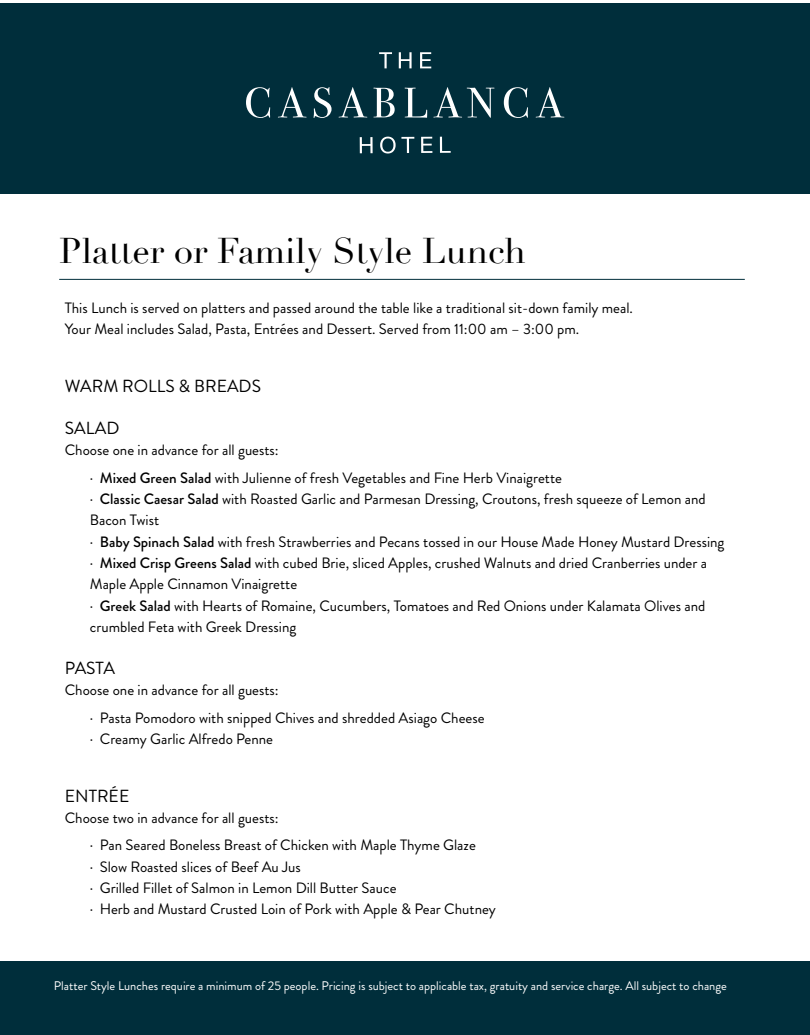
<style>
.page{position:relative;width:810px;height:1035px;background:#fff}
.page>*{position:absolute;margin:0;border:0;box-sizing:border-box;transform-origin:0 0}
.t1{font:35px "Didot";color:#000}
.t2{font:17.5px "Brandon Grotesque";color:#000}
.t3{font:15px/21.2px "Brandon Grotesque";color:#000}
.t4{font:12.5px "Brandon Grotesque";color:#fff}
.s1{font-weight:500}
</style>
<div class="page">
<hr style="left:59px;top:279px;width:686px;height:1px;background:#002e3b">
<div style="left:0;top:3px;width:810px;height:191px;background:#002e3b"></div>
<div style="left:0;top:961px;width:810px;height:74px;background:#002e3b"></div>
<svg style="left:246px;top:52px;width:318px;height:102px"></svg>
<h1 class="t1" style="left:59px;top:229px;width:468px">Platter or Family Style Lunch</h1>
<p class="t3" style="left:65px;top:297px;width:570px">This Lunch is served on platters and passed around the table like a traditional sit-down family meal.<br>Your Meal includes Salad, Pasta, Entrées and Dessert. Served from 11:00 am – 3:00 pm.</p>
<p class="t2" style="left:65px;top:374px;width:198px">WARM ROLLS &amp; BREADS</p>
<p class="t2" style="left:65px;top:416px;width:56px">SALAD</p>
<p class="t3" style="left:90px;top:437px;width:474px;line-height:27.5px;text-indent:-25px">Choose one in advance for all guests:<br>· <span class="s1">Mixed Green Salad</span> with Julienne of fresh Vegetables and Fine Herb Vinaigrette</p>
<p class="t3" style="left:90px;top:489px;width:636px">· <span class="s1">Classic Caesar Salad</span> with Roasted Garlic and Parmesan Dressing, Croutons, fresh squeeze of Lemon and Bacon Twist<br>· <span class="s1">Baby Spinach Salad</span> with fresh Strawberries and Pecans tossed in our House Made Honey Mustard Dressing · <span class="s1">Mixed Crisp Greens Salad</span> with cubed Brie, sliced Apples, crushed Walnuts and dried Cranberries under a Maple Apple Cinnamon Vinaigrette<br>· <span class="s1">Greek Salad</span> with Hearts of Romaine, Cucumbers, Tomatoes and Red Onions under Kalamata Olives and crumbled Feta with Greek Dressing</p>
<p class="t2" style="left:65px;top:656px;width:52px">PASTA</p>
<p class="t3" style="left:90px;top:677px;width:396px;line-height:27.5px;text-indent:-25px">Choose one in advance for all guests:<br>· Pasta Pomodoro with snipped Chives and shredded Asiago Cheese</p>
<p class="t3" style="left:90px;top:729px;width:185px">· Creamy Garlic Alfredo Penne</p>
<p class="t2" style="left:65px;top:784px;width:66px">ENTRÉE</p>
<p class="t3" style="left:90px;top:804px;width:388px;line-height:27.5px;text-indent:-25px">Choose two in advance for all guests:<br>· Pan Seared Boneless Breast of Chicken with Maple Thyme Glaze</p>
<p class="t3" style="left:90px;top:856px;width:408px">· Slow Roasted slices of Beef Au Jus<br>· Grilled Fillet of Salmon in Lemon Dill Butter Sauce<br>· Herb and Mustard Crusted Loin of Pork with Apple &amp; Pear Chutney</p>
<p class="t4" style="left:54px;top:977px;width:675px">Platter Style Lunches require a minimum of 25 people. Pricing is subject to applicable tax, gratuity and service charge. All subject to change</p>
</div>
